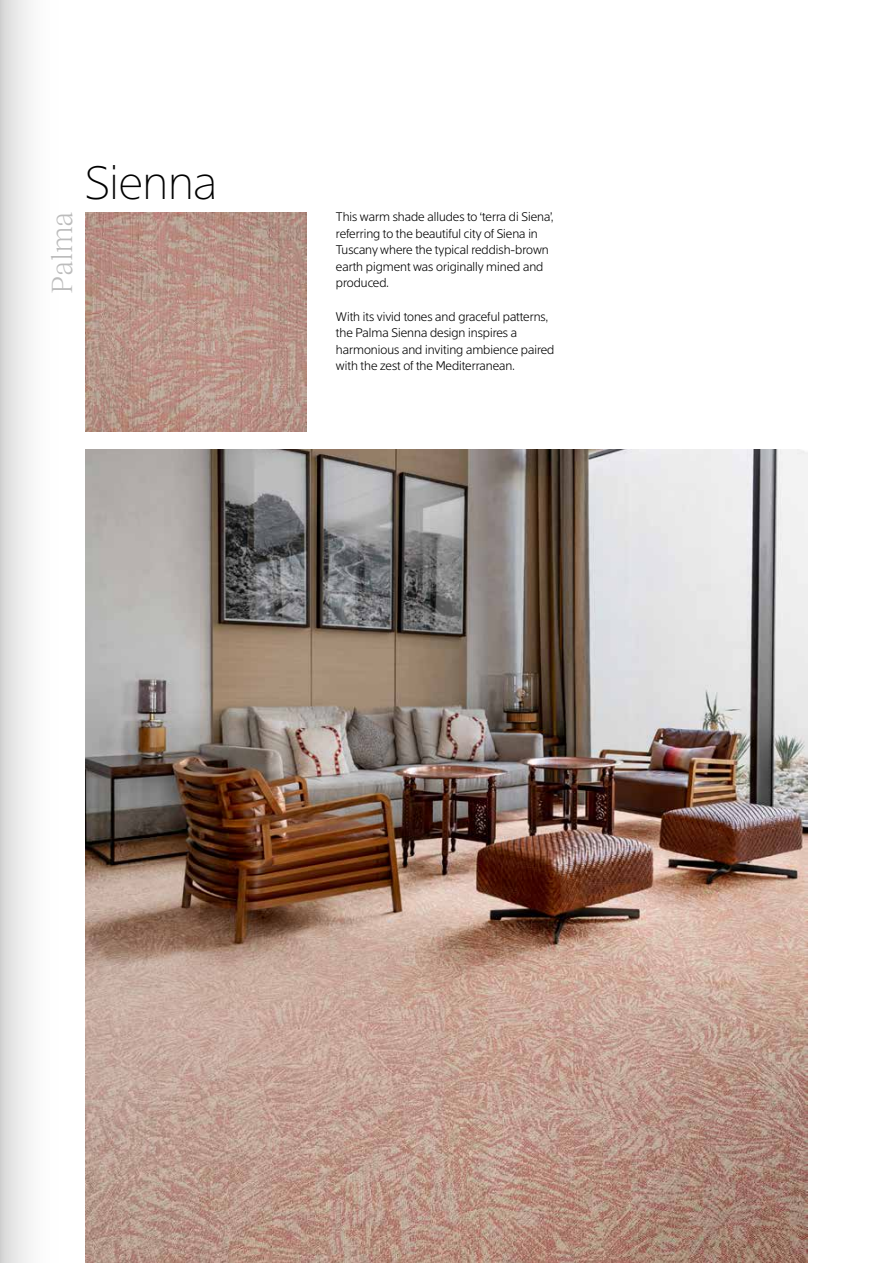
<style>
.page{position:relative;width:893px;height:1263px;background:#fff}
.page>*{position:absolute;margin:0;border:0;box-sizing:border-box;transform-origin:0 0}
.t1{font:100 45px "Suisse Screen";color:#000}
.t2{font:300 30px "Reckless Neue";letter-spacing:-.005em;color:#bcbcbc}
.t3{font:300 12px/16.5px "Suisse Screen";color:#000}
</style>
<div class="page">
<img style="left:85px;top:449px;width:723px;height:814px">
<img style="left:85px;top:212px;width:221px;height:219px">
<div style="left:0;top:0;width:60px;height:1263px;background:linear-gradient(to right,#ddd,#fff)"></div>
<h1 class="t1" style="left:85px;top:157px;width:134px">Sienna</h1>
<h2 class="t2" style="left:41px;top:294px;width:83px;rotate:-90deg">Palma</h2>
<p class="t3" style="left:336px;top:209px;width:219px">This warm shade alludes to ‘terra di Siena’, referring to the beautiful city of Siena in Tuscany where the typical reddish-brown earth pigment was originally mined and produced.</p>
<p class="t3" style="left:336px;top:308px;width:220px">With its vivid tones and graceful patterns, the Palma Sienna design inspires a harmonious and inviting ambience paired with the zest of the Mediterranean.</p>
</div>
